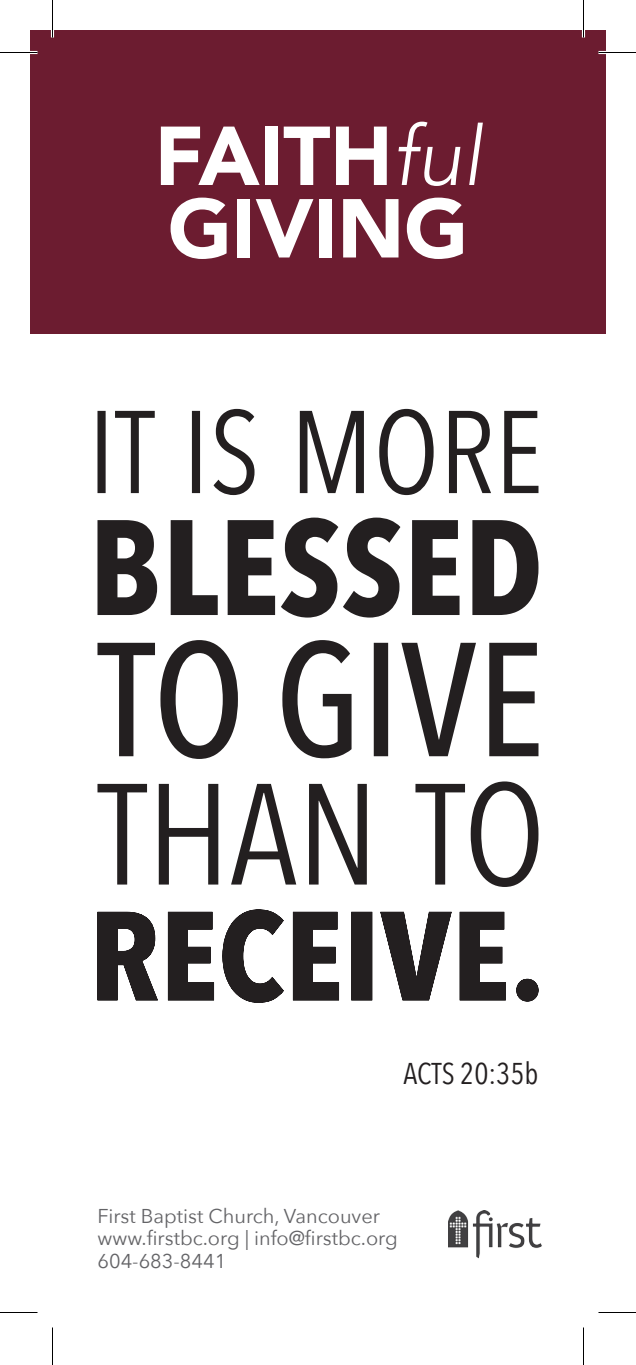
<style>
.page{position:relative;width:636px;height:1365px;background:#fff}
.page>*{position:absolute;margin:0;border:0;box-sizing:border-box;transform-origin:0 0}
.t1{font:900 82.5px/72.5px "Avenir";letter-spacing:-.005em;color:#fff}
.Scripture{font:30px "Avenir Next Condensed";color:#231f20}
.FBC_contact_info{font:20px "Avenir Next";color:#636366}
.s1{font-weight:300;font-style:italic}
</style>
<div class="page">
<div style="left:30px;top:30px;width:576px;height:304px;background:#6c1c30"></div>
<svg style="left:98px;top:909px;width:441px;height:94px;fill:#231f20"></svg>
<svg style="left:97px;top:781px;width:441px;height:106px"></svg>
<svg style="left:97px;top:640px;width:441px;height:119px"></svg>
<svg style="left:97px;top:518px;width:441px;height:100px;fill:#231f20"></svg>
<svg style="left:98px;top:409px;width:440px;height:86px"></svg>
<img style="left:449px;top:1211px;width:93px;height:48px">
<hr style="left:0;top:51px;width:38px;height:3px;background:#fff">
<hr style="left:598px;top:51px;width:38px;height:3px;background:#fff">
<hr style="left:51px;top:0;width:3px;height:38px;background:#fff">
<hr style="left:582px;top:0;width:3px;height:38px;background:#fff">
<hr style="left:0;top:52px;width:38px;height:1px;background:#000">
<hr style="left:598px;top:52px;width:38px;height:1px;background:#000">
<hr style="left:0;top:1312px;width:38px;height:1px;background:#000">
<hr style="left:598px;top:1312px;width:38px;height:1px;background:#000">
<hr style="left:52px;top:0;width:1px;height:38px;background:#000">
<hr style="left:52px;top:1328px;width:1px;height:37px;background:#000">
<hr style="left:583px;top:0;width:1px;height:38px;background:#000">
<hr style="left:583px;top:1328px;width:1px;height:37px;background:#000">
<h1 class="t1" style="left:154px;top:118px;width:329px">FAITH<span class="s1">ful<br></span>GIVING</h1>
<p class="Scripture" style="left:404px;top:1048px;width:136px">ACTS 20:35b</p>
<p class="FBC_contact_info" style="left:98px;top:1199px;width:284px">First Baptist Church, Vancouver</p>
<p class="FBC_contact_info" style="left:98px;top:1221px;width:302px">www.firstbc.org | info@firstbc.org</p>
<p class="FBC_contact_info" style="left:98px;top:1244px;width:130px">604-683-8441</p>
</div>
